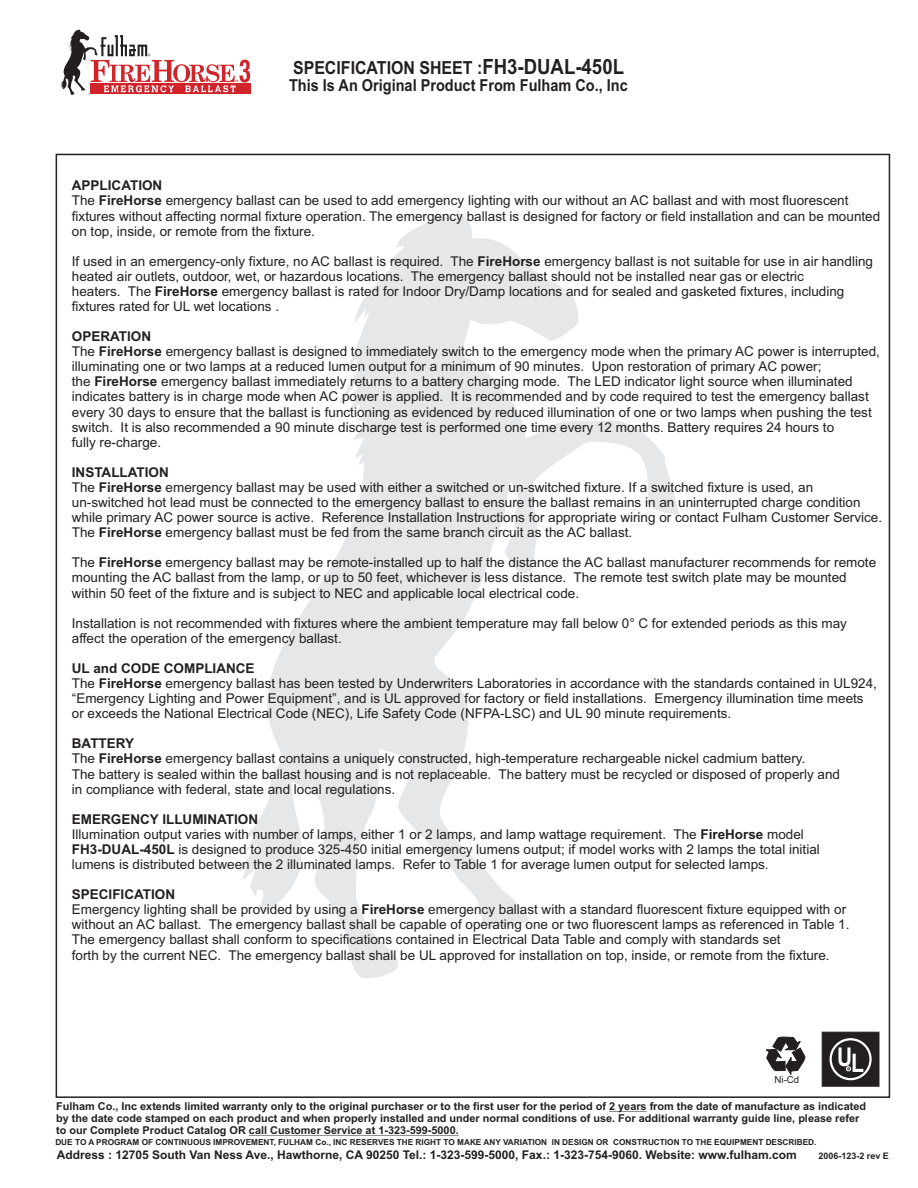
<style>
.page{position:relative;width:918px;height:1188px;background:#fff}
.page>*{position:absolute;margin:0;border:0;box-sizing:border-box;transform-origin:0 0}
.t1{font:700 25.8px "Arial";color:#fff;scale:.81 1}
.t2{font:700 25.8px "Arial";color:#fff;scale:.82 1}
.t3{font:700 18px "Arial";color:#231f20;scale:.89 1}
.t4{font:700 16.5px "Arial";color:#231f20;scale:.88 1}
.t5{font:13.5px/15.1px "Arial";color:#231f20}
.t6{font:700 12px "Arial";color:#231f20}
.t7{font:700 10.8px/12.1px "Arial";color:#231f20}
.t8{font:9.75px "Arial";color:#231f20}
.t9{font:700 9px "Arial";color:#231f20}
.t10{font:700 8.25px "Arial";color:#231f20}
.t11{font:700 3.45px "Arial";color:#fff;scale:.81 1}
.s1{font-size:21px}
.s2{font-weight:700}
</style>
<div class="page">
<hr style="left:609px;top:1111px;width:38px;height:1px;background:#231f20">
<hr style="left:249px;top:1135px;width:210px;height:1px;background:#231f20">
<svg style="left:60px;top:29px;width:190px;height:66px"></svg>
<svg style="left:239px;top:210px;width:440px;height:768px"></svg>
<svg style="left:766px;top:1036px;width:39px;height:39px"></svg>
<svg style="left:822px;top:1032px;width:57px;height:55px;background:#383536"></svg>
<h2 class="t3" style="left:293px;top:61px;width:373px">SPECIFICATION SHEET :<span class="s1">FH3-DUAL-450L</span></h2>
<p class="t4" style="left:289px;top:79px;width:386px">This Is An Original Product From Fulham Co., Inc</p>
<p class="t5" style="left:72px;top:179px;width:810px"><span class="s2">APPLICATION<br></span>The <span class="s2">FireHorse</span> emergency ballast can be used to add emergency lighting with our without an AC ballast and with most fluorescent fixtures without affecting normal fixture operation. The emergency ballast is designed for factory or field installation and can be mounted on top, inside, or remote from the fixture.</p>
<p class="t5" style="left:72px;top:255px;width:803px">If used in an emergency-only fixture, no AC ballast is required. The <span class="s2">FireHorse</span> emergency ballast is not suitable for use in air handling heated air outlets, outdoor, wet, or hazardous locations. The emergency ballast should not be installed near gas or electric<br>heaters. The <span class="s2">FireHorse</span> emergency ballast is rated for Indoor Dry/Damp locations and for sealed and gasketed fixtures, including fixtures rated for UL wet locations .</p>
<p class="t5" style="left:72px;top:330px;width:810px"><span class="s2">OPERATION<br></span>The <span class="s2">FireHorse</span> emergency ballast is designed to immediately switch to the emergency mode when the primary AC power is interrupted, illuminating one or two lamps at a reduced lumen output for a minimum of 90 minutes. Upon restoration of primary AC power;<br>the <span class="s2">FireHorse</span> emergency ballast immediately returns to a battery charging mode. The LED indicator light source when illuminated indicates battery is in charge mode when AC power is applied. It is recommended and by code required to test the emergency ballast every 30 days to ensure that the ballast is functioning as evidenced by reduced illumination of one or two lamps when pushing the test switch. It is also recommended a 90 minute discharge test is performed one time every 12 months. Battery requires 24 hours to<br>fully re-charge.</p>
<p class="t5" style="left:72px;top:466px;width:812px"><span class="s2">INSTALLATION<br></span>The <span class="s2">FireHorse</span> emergency ballast may be used with either a switched or un-switched fixture. If a switched fixture is used, an un-switched hot lead must be connected to the emergency ballast to ensure the ballast remains in an uninterrupted charge condition while primary AC power source is active. Reference Installation Instructions for appropriate wiring or contact Fulham Customer Service.<br>The <span class="s2">FireHorse</span> emergency ballast must be fed from the same branch circuit as the AC ballast.</p>
<p class="t5" style="left:72px;top:556px;width:806px">The <span class="s2">FireHorse</span> emergency ballast may be remote-installed up to half the distance the AC ballast manufacturer recommends for remote mounting the AC ballast from the lamp, or up to 50 feet, whichever is less distance. The remote test switch plate may be mounted within 50 feet of the fixture and is subject to NEC and applicable local electrical code.</p>
<p class="t5" style="left:72px;top:617px;width:777px">Installation is not recommended with fixtures where the ambient temperature may fall below 0° C for extended periods as this may affect the operation of the emergency ballast.</p>
<p class="t5" style="left:72px;top:662px;width:807px"><span class="s2">UL and CODE COMPLIANCE<br></span>The <span class="s2">FireHorse</span> emergency ballast has been tested by Underwriters Laboratories in accordance with the standards contained in UL924, “Emergency Lighting and Power Equipment”, and is UL approved for factory or field installations. Emergency illumination time meets or exceeds the National Electrical Code (NEC), Life Safety Code (NFPA-LSC) and UL 90 minute requirements.</p>
<p class="t5" style="left:72px;top:737px;width:770px"><span class="s2">BATTERY<br></span>The <span class="s2">FireHorse</span> emergency ballast contains a uniquely constructed, high-temperature rechargeable nickel cadmium battery.<br>The battery is sealed within the ballast housing and is not replaceable. The battery must be recycled or disposed of properly and in compliance with federal, state and local regulations.</p>
<p class="t5" style="left:72px;top:813px;width:750px"><span class="s2">EMERGENCY ILLUMINATION<br></span>Illumination output varies with number of lamps, either 1 or 2 lamps, and lamp wattage requirement. The <span class="s2">FireHorse</span> model <span class="s2">FH3-DUAL-450L</span> is designed to produce 325-450 initial emergency lumens output; if model works with 2 lamps the total initial lumens is distributed between the 2 illuminated lamps. Refer to Table 1 for average lumen output for selected lamps.</p>
<p class="t5" style="left:72px;top:888px;width:779px"><span class="s2">SPECIFICATION<br></span>Emergency lighting shall be provided by using a <span class="s2">FireHorse</span> emergency ballast with a standard fluorescent fixture equipped with or without an AC ballast. The emergency ballast shall be capable of operating one or two fluorescent lamps as referenced in Table 1.<br>The emergency ballast shall conform to specifications contained in Electrical Data Table and comply with standards set<br>forth by the current NEC. The emergency ballast shall be UL approved for installation on top, inside, or remote from the fixture.</p>
<p class="t8" style="left:775px;top:1076px;width:26px">Ni-Cd</p>
<h1 class="t1" style="left:837px;top:1047px;width:20px">U</h1>
<p class="t11" style="left:848px;top:1068px;width:4px">R</p>
<h1 class="t2" style="left:851px;top:1053px;width:17px">L</h1>
<p class="t7" style="left:56px;top:1101px;width:811px">Fulham Co., Inc extends limited warranty only to the original purchaser or to the first user for the period of 2 years from the date of manufacture as indicated by the date code stamped on each product and when properly installed and under normal conditions of use. For additional warranty guide line, please refer to our Complete Product Catalog OR call Customer Service at 1-323-599-5000.</p>
<p class="t10" style="left:55px;top:1139px;width:763px">DUE TO A PROGRAM OF CONTINUOUS IMPROVEMENT, FULHAM Co., INC RESERVES THE RIGHT TO MAKE ANY VARIATION IN DESIGN OR CONSTRUCTION TO THE EQUIPMENT DESCRIBED.</p>
<p class="t6" style="left:57px;top:1151px;width:742px">Address : 12705 South Van Ness Ave., Hawthorne, CA 90250 Tel.: 1-323-599-5000, Fax.: 1-323-754-9060. Website: www.fulham.com</p>
<p class="t9" style="left:818px;top:1153px;width:72px">2006-123-2 rev E</p>
</div>
